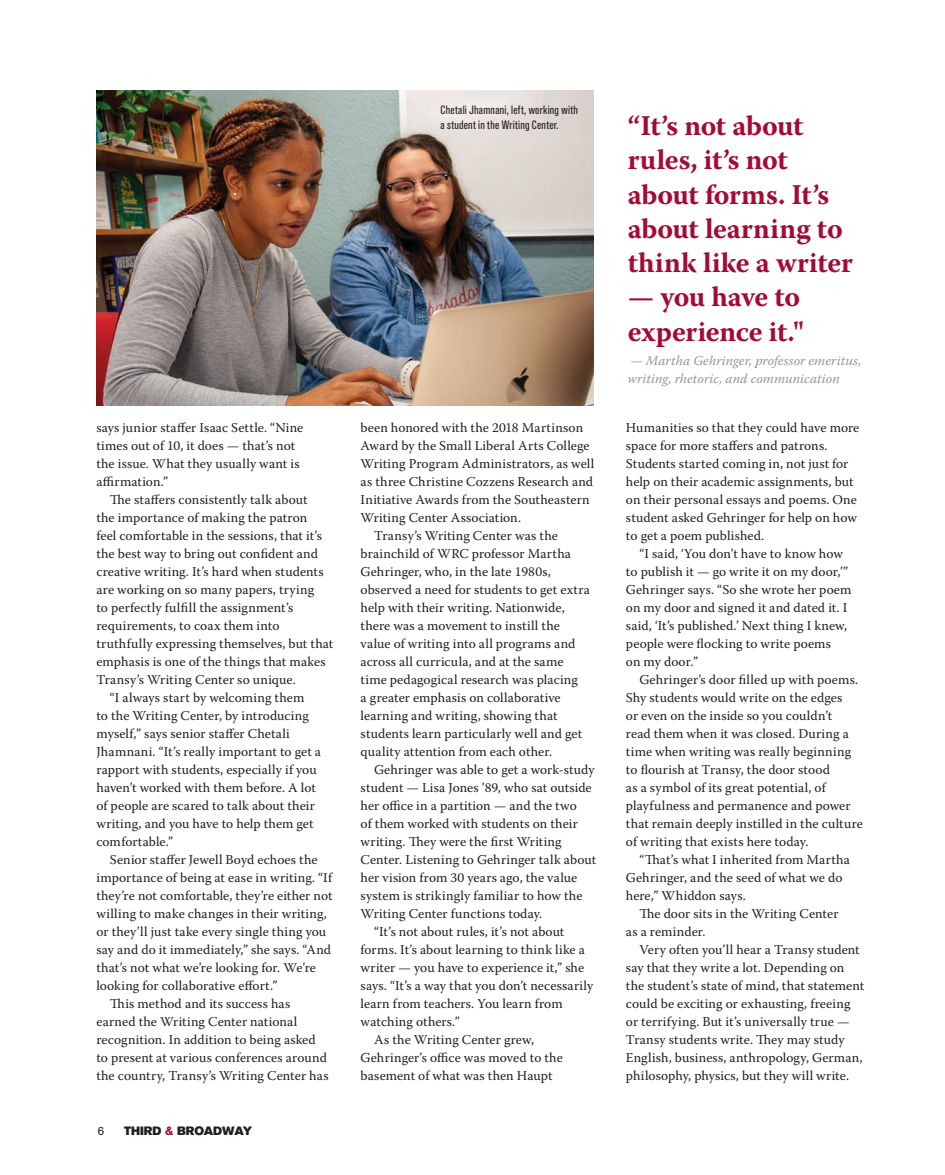
<style>
.page{position:relative;width:945px;height:1175px;background:#fff}
.page>*{position:absolute;margin:0;border:0;box-sizing:border-box;transform-origin:0 0}
.t1{font:700 28.5px/34.2px "Warnock Pro";letter-spacing:-.005em;color:#a30b33}
.t2{font:13.5px/18px "Warnock Pro";letter-spacing:.01em;color:#231f20}
.t3{font:italic 13.5px/18px "Warnock Pro";letter-spacing:.01em;color:#9a938c}
.t4{font:condensed 12px/14.4px "Akzidenz Grotesk BQ";letter-spacing:.02em;color:#231f20}
.t5{font:12px "Akzidenz Grotesk BQ Super";color:#231f20}
.t6{font:12px "Akzidenz Grotesk BQ";color:#231f20}
.s1{font-family:"Akzidenz Grotesk BQ";font-weight:700;color:#a30b33}
</style>
<div class="page">
<img style="left:96px;top:90px;width:498px;height:315px">
<p class="t4" style="left:441px;top:103px;width:139px">Chetali Jhamnani, left, working with a student in the Writing Center.</p>
<p class="t2" style="left:96px;top:418px;width:208px">says junior staffer Isaac Settle. “Nine times out of 10, it does — that’s not the issue. What they usually want is affirmation.”</p>
<p class="t2" style="left:110px;top:490px;width:199px">The staffers consistently talk about</p>
<p class="t2" style="left:96px;top:508px;width:212px">the importance of making the patron</p>
<p class="t2" style="left:96px;top:526px;width:227px">feel comfortable in the sessions, that it’s</p>
<p class="t2" style="left:96px;top:544px;width:223px">the best way to bring out confident and</p>
<p class="t2" style="left:96px;top:562px;width:229px">creative writing. It’s hard when students</p>
<p class="t2" style="left:96px;top:580px;width:219px">are working on so many papers, trying</p>
<p class="t2" style="left:96px;top:598px;width:199px">to perfectly fulfill the assignment’s</p>
<p class="t2" style="left:96px;top:616px;width:185px">requirements, to coax them into</p>
<p class="t2" style="left:96px;top:634px;width:239px">truthfully expressing themselves, but that</p>
<p class="t2" style="left:96px;top:652px;width:231px">emphasis is one of the things that makes</p>
<p class="t2" style="left:96px;top:670px;width:201px">Transy’s Writing Center so unique.</p>
<p class="t2" style="left:110px;top:688px;width:196px">“I always start by welcoming them</p>
<p class="t2" style="left:96px;top:706px;width:214px">to the Writing Center, by introducing</p>
<p class="t2" style="left:96px;top:724px;width:195px">myself,” says senior staffer Chetali</p>
<p class="t2" style="left:96px;top:742px;width:226px">Jhamnani. “It’s really important to get a</p>
<p class="t2" style="left:96px;top:760px;width:222px">rapport with students, especially if you</p>
<p class="t2" style="left:96px;top:778px;width:221px">haven’t worked with them before. A lot</p>
<p class="t2" style="left:96px;top:796px;width:220px">of people are scared to talk about their</p>
<p class="t2" style="left:96px;top:814px;width:219px">writing, and you have to help them get</p>
<p class="t2" style="left:96px;top:832px;width:78px">comfortable.”</p>
<p class="t2" style="left:110px;top:850px;width:209px">Senior staffer Jewell Boyd echoes the</p>
<p class="t2" style="left:96px;top:868px;width:237px">importance of being at ease in writing. “If</p>
<p class="t2" style="left:96px;top:886px;width:238px">they’re not comfortable, they’re either not</p>
<p class="t2" style="left:96px;top:904px;width:232px">willing to make changes in their writing,</p>
<p class="t2" style="left:96px;top:922px;width:231px">or they’ll just take every single thing you</p>
<p class="t2" style="left:96px;top:940px;width:236px">say and do it immediately,” she says. “And</p>
<p class="t2" style="left:96px;top:958px;width:221px">that’s not what we’re looking for. We’re</p>
<p class="t2" style="left:96px;top:976px;width:183px">looking for collaborative effort.”</p>
<p class="t2" style="left:110px;top:994px;width:182px">This method and its success has</p>
<p class="t2" style="left:96px;top:1012px;width:202px">earned the Writing Center national</p>
<p class="t2" style="left:96px;top:1030px;width:221px">recognition. In addition to being asked</p>
<p class="t2" style="left:96px;top:1048px;width:232px">to present at various conferences around</p>
<p class="t2" style="left:96px;top:1066px;width:234px">the country, Transy’s Writing Center has</p>
<p class="t6" style="left:98px;top:1123px;width:8px">6</p>
<p class="t5" style="left:124px;top:1123px;width:130px">THIRD <span class="s1">&amp;</span> BROADWAY</p>
<p class="t2" style="left:361px;top:418px;width:224px">been honored with the 2018 Martinson</p>
<p class="t2" style="left:361px;top:436px;width:230px">Award by the Small Liberal Arts College</p>
<p class="t2" style="left:361px;top:454px;width:235px">Writing Program Administrators, as well</p>
<p class="t2" style="left:361px;top:472px;width:234px">as three Christine Cozzens Research and</p>
<p class="t2" style="left:361px;top:490px;width:231px">Initiative Awards from the Southeastern</p>
<p class="t2" style="left:361px;top:508px;width:162px">Writing Center Association.</p>
<p class="t2" style="left:374px;top:526px;width:185px">Transy’s Writing Center was the</p>
<p class="t2" style="left:361px;top:544px;width:212px">brainchild of WRC professor Martha</p>
<p class="t2" style="left:361px;top:562px;width:192px">Gehringer, who, in the late 1980s,</p>
<p class="t2" style="left:361px;top:580px;width:231px">observed a need for students to get extra</p>
<p class="t2" style="left:361px;top:598px;width:206px">help with their writing. Nationwide,</p>
<p class="t2" style="left:361px;top:616px;width:201px">there was a movement to instill the</p>
<p class="t2" style="left:361px;top:634px;width:216px">value of writing into all programs and</p>
<p class="t2" style="left:361px;top:652px;width:204px">across all curricula, and at the same</p>
<p class="t2" style="left:361px;top:670px;width:219px">time pedagogical research was placing</p>
<p class="t2" style="left:361px;top:688px;width:202px">a greater emphasis on collaborative</p>
<p class="t2" style="left:361px;top:706px;width:198px">learning and writing, showing that</p>
<p class="t2" style="left:361px;top:724px;width:223px">students learn particularly well and get</p>
<p class="t2" style="left:361px;top:742px;width:193px">quality attention from each other.</p>
<p class="t2" style="left:374px;top:760px;width:222px">Gehringer was able to get a work-study</p>
<p class="t2" style="left:361px;top:778px;width:233px">student — Lisa Jones ’89, who sat outside</p>
<p class="t2" style="left:361px;top:796px;width:218px">her office in a partition — and the two</p>
<p class="t2" style="left:361px;top:814px;width:219px">of them worked with students on their</p>
<p class="t2" style="left:361px;top:832px;width:203px">writing. They were the first Writing</p>
<p class="t2" style="left:361px;top:850px;width:237px">Center. Listening to Gehringer talk about</p>
<p class="t2" style="left:361px;top:868px;width:218px">her vision from 30 years ago, the value</p>
<p class="t2" style="left:361px;top:886px;width:223px">system is strikingly familiar to how the</p>
<p class="t2" style="left:361px;top:904px;width:183px">Writing Center functions today.</p>
<p class="t2" style="left:374px;top:922px;width:192px">“It’s not about rules, it’s not about</p>
<p class="t2" style="left:361px;top:940px;width:226px">forms. It’s about learning to think like a</p>
<p class="t2" style="left:361px;top:958px;width:225px">writer — you have to experience it,” she</p>
<p class="t2" style="left:361px;top:976px;width:234px">says. “It’s a way that you don’t necessarily</p>
<p class="t2" style="left:361px;top:994px;width:204px">learn from teachers. You learn from</p>
<p class="t2" style="left:361px;top:1012px;width:101px">watching others.”</p>
<p class="t2" style="left:374px;top:1030px;width:162px">As the Writing Center grew,</p>
<p class="t2" style="left:361px;top:1048px;width:204px">Gehringer’s office was moved to the</p>
<p class="t2" style="left:361px;top:1066px;width:193px">basement of what was then Haupt</p>
<h1 class="t1" style="left:628px;top:108px;width:227px">“It’s not about rules, it’s not about forms. It’s about learning to think like a writer</h1>
<h1 class="t1" style="left:628px;top:279px;width:178px">— you have to experience it."</h1>
<p class="t3" style="left:628px;top:351px;width:235px">— Martha Gehringer, professor emeritus, writing, rhetoric, and communication</p>
<p class="t2" style="left:626px;top:418px;width:235px">Humanities so that they could have more space for more staffers and patrons.<br>Students started coming in, not just for help on their academic assignments, but on their personal essays and poems. One student asked Gehringer for help on how to get a poem published.</p>
<p class="t2" style="left:626px;top:544px;width:227px;text-indent:14px">“I said, ‘You don’t have to know how to publish it — go write it on my door,’” Gehringer says. “So she wrote her poem on my door and signed it and dated it. I said, ‘It’s published.’ Next thing I knew, people were flocking to write poems<br>on my door.”</p>
<p class="t2" style="left:626px;top:670px;width:239px;text-indent:14px">Gehringer’s door filled up with poems.<br>Shy students would write on the edges<br>or even on the inside so you couldn’t<br>read them when it was closed. During a time when writing was really beginning to flourish at Transy, the door stood<br>as a symbol of its great potential, of playfulness and permanence and power that remain deeply instilled in the culture of writing that exists here today.</p>
<p class="t2" style="left:626px;top:850px;width:225px;text-indent:14px">“That’s what I inherited from Martha<br>Gehringer, and the seed of what we do here,” Whiddon says.</p>
<p class="t2" style="left:626px;top:904px;width:214px;text-indent:14px">The door sits in the Writing Center as a reminder.</p>
<p class="t2" style="left:626px;top:940px;width:240px;text-indent:14px">Very often you’ll hear a Transy student say that they write a lot. Depending on the student’s state of mind, that statement could be exciting or exhausting, freeing or terrifying. But it’s universally true — Transy students write. They may study English, business, anthropology, German, philosophy, physics, but they will write.</p>
</div>
